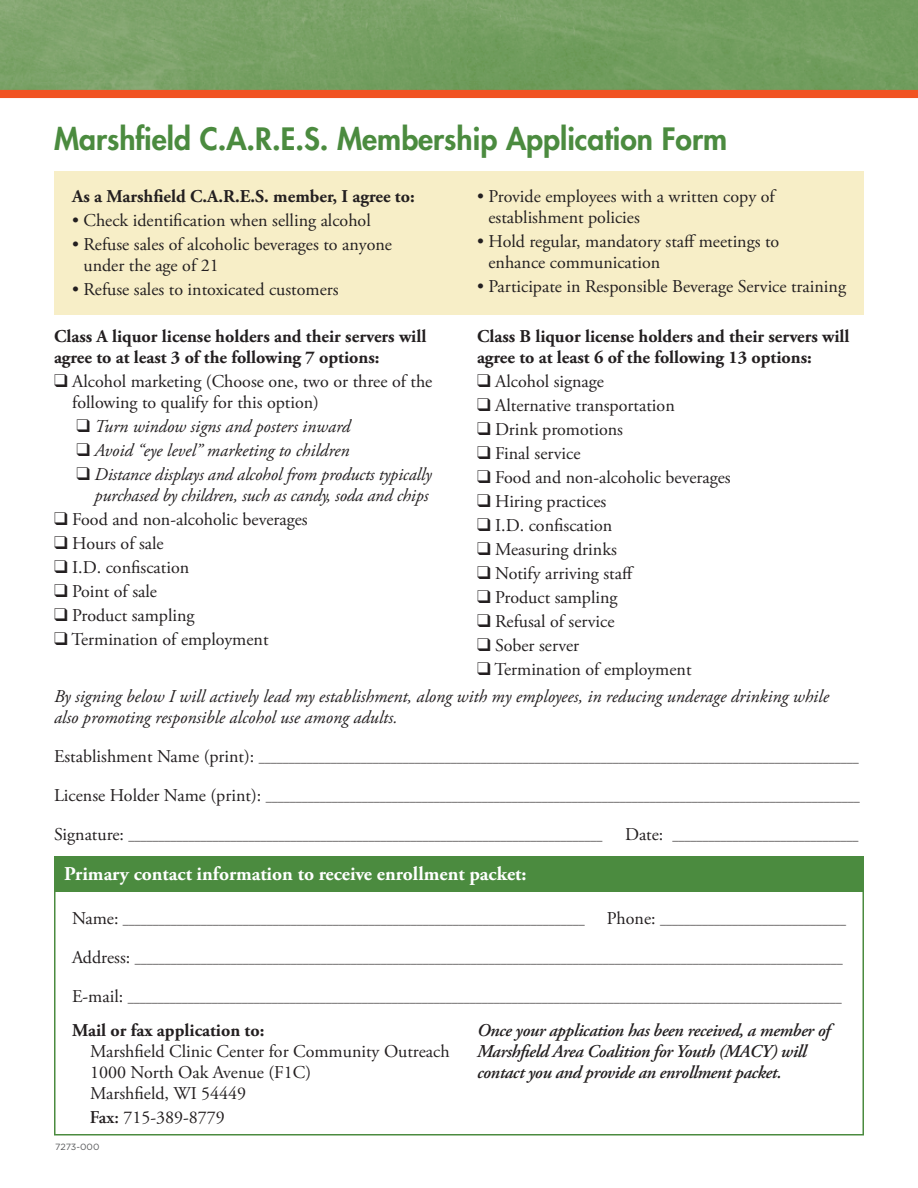
<style>
.page{position:relative;width:918px;height:1188px;background:#fff}
.page>*{position:absolute;margin:0;border:0;box-sizing:border-box;transform-origin:0 0}
.Head{font:800 30px "Futura";color:#4b8b3f}
.t1{font:700 19.5px "Adobe Garamond Pro";color:#fff}
.t2{font:18px/21px "Adobe Garamond Pro";color:#231f20}
.t3{font:italic 18px/21.6px "Adobe Garamond Pro";color:#231f20}
.t4{font:700 18px/21px "Adobe Garamond Pro";color:#231f20}
.t5{font:italic 600 18px/21px "Adobe Garamond Pro";letter-spacing:-.02em;color:#231f20}
.t6{font:12px "Adobe Garamond Pro";color:#231f20}
.t7{font:9px "Gotham";letter-spacing:-.01em;color:#57585a}
.s1{font-size:18px}
.s2{font-weight:700}
.s3{font-weight:600}
</style>
<div class="page">
<img style="left:0;top:0;width:918px;height:90px">
<div style="left:54px;top:171px;width:810px;height:144px;background:#f7eec7"></div>
<div style="left:55px;top:856px;width:809px;height:36px;background:#4b8b3f"></div>
<div style="left:0;top:90px;width:918px;height:8px;background:#f15322"></div>
<p class="Head" style="left:54px;top:119px;width:675px">Marshfield C.A.R.E.S. Membership Application Form</p>
<p class="t4" style="left:72px;top:186px;width:344px">As a Marshfield C.A.R.E.S. member, I agree to:</p>
<p class="t2" style="left:72px;top:210px;width:300px">• Check identification when selling alcohol</p>
<p class="t2" style="left:83px;top:234px;width:310px;text-indent:-11px">• Refuse sales of alcoholic beverages to anyone under the age of 21</p>
<p class="t2" style="left:72px;top:279px;width:268px">• Refuse sales to intoxicated customers</p>
<p class="t4" style="left:54px;top:326px;width:374px">Class A liquor license holders and their servers will agree to at least 3 of the following 7 options:</p>
<p class="t2" style="left:72px;top:371px;width:362px;text-indent:-18px">❑ Alcohol marketing (Choose one, two or three of the following to qualify for this option)</p>
<p class="t3" style="left:76px;top:416px;width:275px">❑ Turn window signs and posters inward</p>
<p class="t3" style="left:76px;top:440px;width:274px">❑ Avoid “eye level” marketing to children</p>
<p class="t3" style="left:76px;top:464px;width:357px;line-height:21px;text-align:right">❑ Distance displays and alcohol from products typically purchased by children, such as candy, soda and chips</p>
<p class="t2" style="left:54px;top:509px;width:255px">❑ Food and non-alcoholic beverages</p>
<p class="t2" style="left:54px;top:533px;width:111px">❑ Hours of sale</p>
<p class="t2" style="left:54px;top:557px;width:137px">❑ I.D. confiscation</p>
<p class="t2" style="left:54px;top:581px;width:105px">❑ Point of sale</p>
<p class="t2" style="left:54px;top:605px;width:142px">❑ Product sampling</p>
<p class="t2" style="left:54px;top:629px;width:216px">❑ Termination of employment</p>
<p class="t2" style="left:488px;top:186px;width:288px;text-indent:-11px">• Provide employees with a written copy of establishment policies</p>
<p class="t2" style="left:488px;top:231px;width:292px;text-indent:-11px">• Hold regular, mandatory staff meetings to enhance communication</p>
<p class="t2" style="left:477px;top:276px;width:371px">• Participate in Responsible Beverage Service training</p>
<p class="t4" style="left:477px;top:326px;width:374px">Class B liquor license holders and their servers will agree to at least 6 of the following 13 options:</p>
<p class="t2" style="left:477px;top:371px;width:129px">❑ Alcohol signage</p>
<p class="t2" style="left:477px;top:395px;width:199px">❑ Alternative transportation</p>
<p class="t2" style="left:477px;top:419px;width:148px">❑ Drink promotions</p>
<p class="t2" style="left:477px;top:443px;width:105px">❑ Final service</p>
<p class="t2" style="left:477px;top:467px;width:255px">❑ Food and non-alcoholic beverages</p>
<p class="t2" style="left:477px;top:491px;width:131px">❑ Hiring practices</p>
<p class="t2" style="left:477px;top:515px;width:137px">❑ I.D. confiscation</p>
<p class="t2" style="left:477px;top:539px;width:141px">❑ Measuring drinks</p>
<p class="t2" style="left:477px;top:563px;width:159px">❑ Notify arriving staff</p>
<p class="t2" style="left:477px;top:587px;width:142px">❑ Product sampling</p>
<p class="t2" style="left:477px;top:611px;width:139px">❑ Refusal of service</p>
<p class="t2" style="left:477px;top:635px;width:104px">❑ Sober server</p>
<p class="t2" style="left:477px;top:659px;width:216px">❑ Termination of employment</p>
<p class="t3" style="left:54px;top:686px;width:776px">By signing below I will actively lead my establishment, along with my employees, in reducing underage drinking while also promoting responsible alcohol use among adults.</p>
<p class="t6" style="left:54px;top:751px;width:806px"><span class="s1">Establishment Name (print):</span> ____________________________________________________________________________________________________</p>
<p class="t6" style="left:54px;top:790px;width:807px"><span class="s1">License Holder Name (print):</span> ___________________________________________________________________________________________________</p>
<p class="t6" style="left:54px;top:829px;width:550px"><span class="s1">Signature:</span> _______________________________________________________________________________</p>
<p class="t6" style="left:625px;top:829px;width:235px"><span class="s1">Date:</span> _______________________________</p>
<p class="t1" style="left:64px;top:863px;width:464px">Primary contact information to receive enrollment packet:</p>
<p class="t6" style="left:72px;top:913px;width:775px"><span class="s1">Name:</span> _____________________________________________________________________________ <span class="s1">Phone:</span> _______________________________</p>
<p class="t6" style="left:72px;top:952px;width:772px"><span class="s1">Address:</span> ______________________________________________________________________________________________________________________</p>
<p class="t6" style="left:72px;top:991px;width:771px"><span class="s1">E-mail:</span> _______________________________________________________________________________________________________________________</p>
<p class="t2" style="left:90px;top:1020px;width:361px;text-indent:-18px"><span class="s2">Mail or fax application to:<br></span>Marshfield Clinic Center for Community Outreach<br>1000 North Oak Avenue (F1C)<br>Marshfield, WI 54449</p>
<p class="t2" style="left:90px;top:1107px;width:137px"><span class="s3">Fax:</span> 715-389-8779</p>
<p class="t7" style="left:55px;top:1141px;width:46px">7273-000</p>
<p class="t5" style="left:477px;top:1021px;width:355px">Once your application has been received, a member of<br>Marshfield Area Coalition for Youth (MACY) will contact you and provide an enrollment packet.</p>
</div>
